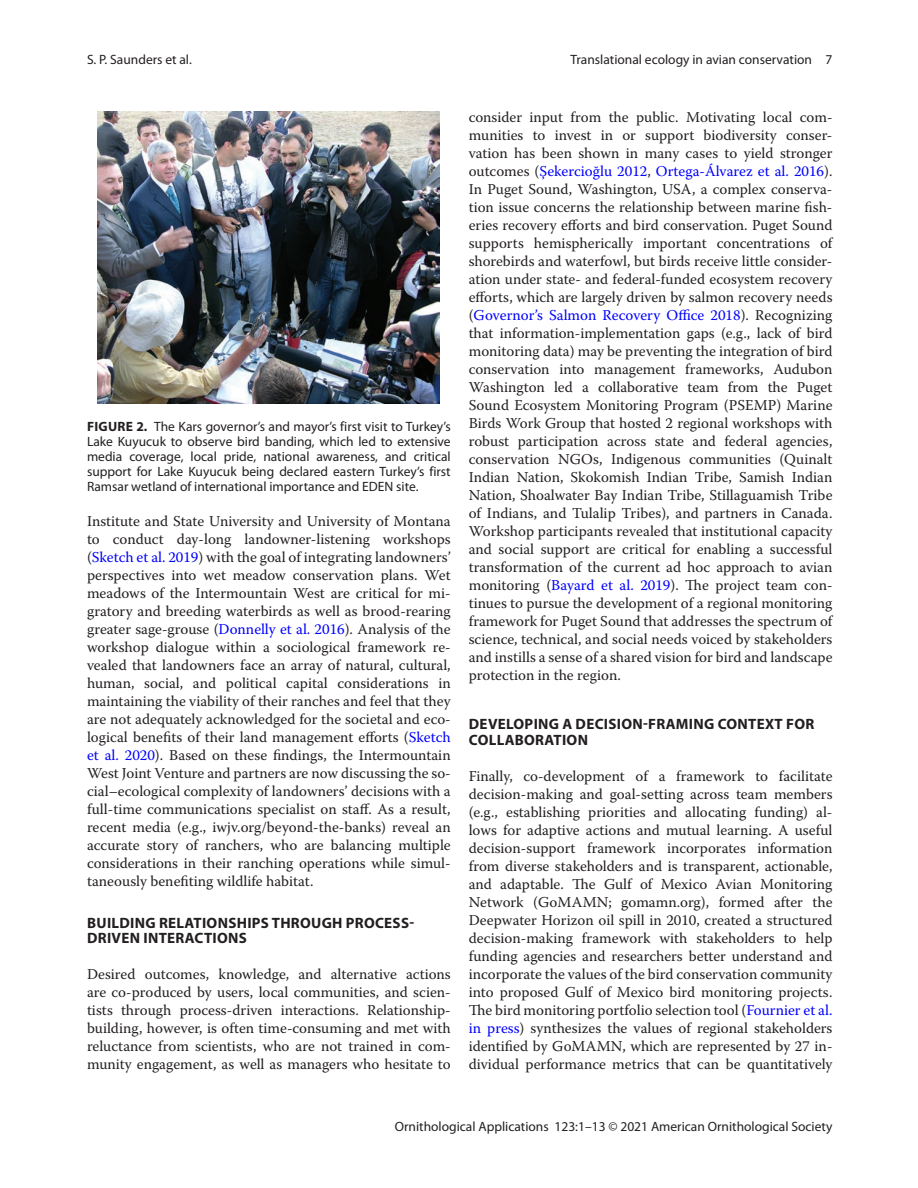
<style>
.page{position:relative;width:918px;height:1188px;background:#fff}
.page>*{position:absolute;margin:0;border:0;box-sizing:border-box;transform-origin:0 0}
.t1{font:15px/18px "Warnock Pro";color:#231f20;text-align:justify}
.t2{font:700 15px/15.8px "Myriad Pro";letter-spacing:.02em;color:#231f20}
.t3{font:13.5px/15px "Myriad Pro";color:#231f20;text-align:justify}
.s1{font-weight:700}
.s2{color:#00f}
</style>
<div class="page">
<img style="left:98px;top:111px;width:342px;height:293px">
<p class="t3" style="left:87px;top:52px;width:106px">S. P. Saunders et al.</p>
<p class="t3" style="left:570px;top:52px;width:264px">Translational ecology in avian conservation 7</p>
<p class="t3" style="left:87px;top:419px;width:365px"><span class="s1">FIGURE 2.</span> The Kars governor’s and mayor’s first visit to Turkey’s Lake Kuyucuk to observe bird banding, which led to extensive media coverage, local pride, national awareness, and critical support for Lake Kuyucuk being declared eastern Turkey’s first Ramsar wetland of international importance and EDEN site.</p>
<p class="t1" style="left:87px;top:511px;width:365px">Institute and State University and University of Montana to conduct day-long landowner-listening workshops (<span class="s2">Sketch et al. 2019</span>) with the goal of integrating landowners’ perspectives into wet meadow conservation plans. Wet meadows of the Intermountain West are critical for mi&shy;gratory and breeding waterbirds as well as brood-rearing greater sage-grouse (<span class="s2">Donnelly et al. 2016</span>). Analysis of the workshop dialogue within a sociological framework re&shy;vealed that landowners face an array of natural, cultural, human, social, and political capital considerations in maintaining the viability of their ranches and feel that they are not adequately acknowledged for the societal and eco&shy;logical benefits of their land management efforts (<span class="s2">Sketch et al. 2020</span>). Based on these findings, the Intermountain West Joint Venture and partners are now discussing the so&shy;cial–ecological complexity of landowners’ decisions with a full-time communications specialist on staff. As a result, recent media (e.g., iwjv.org/beyond-the-banks) reveal an accurate story of ranchers, who are balancing multiple considerations in their ranching operations while simul&shy;taneously benefiting wildlife habitat.</p>
<p class="t2" style="left:87px;top:914px;width:329px">BUILDING RELATIONSHIPS THROUGH PROCESS-<br>DRIVEN INTERACTIONS</p>
<p class="t1" style="left:87px;top:965px;width:365px">Desired outcomes, knowledge, and alternative actions are co-produced by users, local communities, and scien&shy;tists through process-driven interactions. Relationship&shy;building, however, is often time-consuming and met with reluctance from scientists, who are not trained in com&shy;munity engagement, as well as managers who hesitate to</p>
<p class="t1" style="left:469px;top:108px;width:365px">consider input from the public. Motivating local com&shy;munities to invest in or support biodiversity conser&shy;vation has been shown in many cases to yield stronger outcomes (<span class="s2">Şekercioğlu 2012</span>, <span class="s2">Ortega-Álvarez et al. 2016</span>).<br>In Puget Sound, Washington, USA, a complex conserva&shy;tion issue concerns the relationship between marine fish&shy;eries recovery efforts and bird conservation. Puget Sound supports hemispherically important concentrations of shorebirds and waterfowl, but birds receive little consider&shy;ation under state- and federal-funded ecosystem recovery efforts, which are largely driven by salmon recovery needs (<span class="s2">Governor’s Salmon Recovery Office 2018</span>). Recognizing that information-implementation gaps (e.g., lack of bird monitoring data) may be preventing the integration of bird conservation into management frameworks, Audubon Washington led a collaborative team from the Puget Sound Ecosystem Monitoring Program (PSEMP) Marine Birds Work Group that hosted 2 regional workshops with robust participation across state and federal agencies, conservation NGOs, Indigenous communities (Quinalt Indian Nation, Skokomish Indian Tribe, Samish Indian Nation, Shoalwater Bay Indian Tribe, Stillaguamish Tribe of Indians, and Tulalip Tribes), and partners in Canada.<br>Workshop participants revealed that institutional capacity and social support are critical for enabling a successful transformation of the current ad hoc approach to avian monitoring (<span class="s2">Bayard et al. 2019</span>). The project team con&shy;tinues to pursue the development of a regional monitoring framework for Puget Sound that addresses the spectrum of science, technical, and social needs voiced by stakeholders and instills a sense of a shared vision for bird and landscape protection in the region.</p>
<p class="t2" style="left:469px;top:715px;width:347px">DEVELOPING A DECISION-FRAMING CONTEXT FOR<br>COLLABORATION</p>
<p class="t1" style="left:469px;top:766px;width:365px">Finally, co-development of a framework to facilitate decision-making and goal-setting across team members (e.g., establishing priorities and allocating funding) al&shy;lows for adaptive actions and mutual learning. A useful decision-support framework incorporates information from diverse stakeholders and is transparent, actionable, and adaptable. The Gulf of Mexico Avian Monitoring Network (GoMAMN; gomamn.org), formed after the Deepwater Horizon oil spill in 2010, created a structured decision-making framework with stakeholders to help funding agencies and researchers better understand and incorporate the values of the bird conservation community into proposed Gulf of Mexico bird monitoring projects.<br>The bird monitoring portfolio selection tool (<span class="s2">Fournier et al. in press</span>) synthesizes the values of regional stakeholders identified by GoMAMN, which are represented by 27 in&shy;dividual performance metrics that can be quantitatively</p>
<p class="t3" style="left:395px;top:1119px;width:439px">Ornithological Applications 123:1–13 © 2021 American Ornithological Society</p>
</div>
